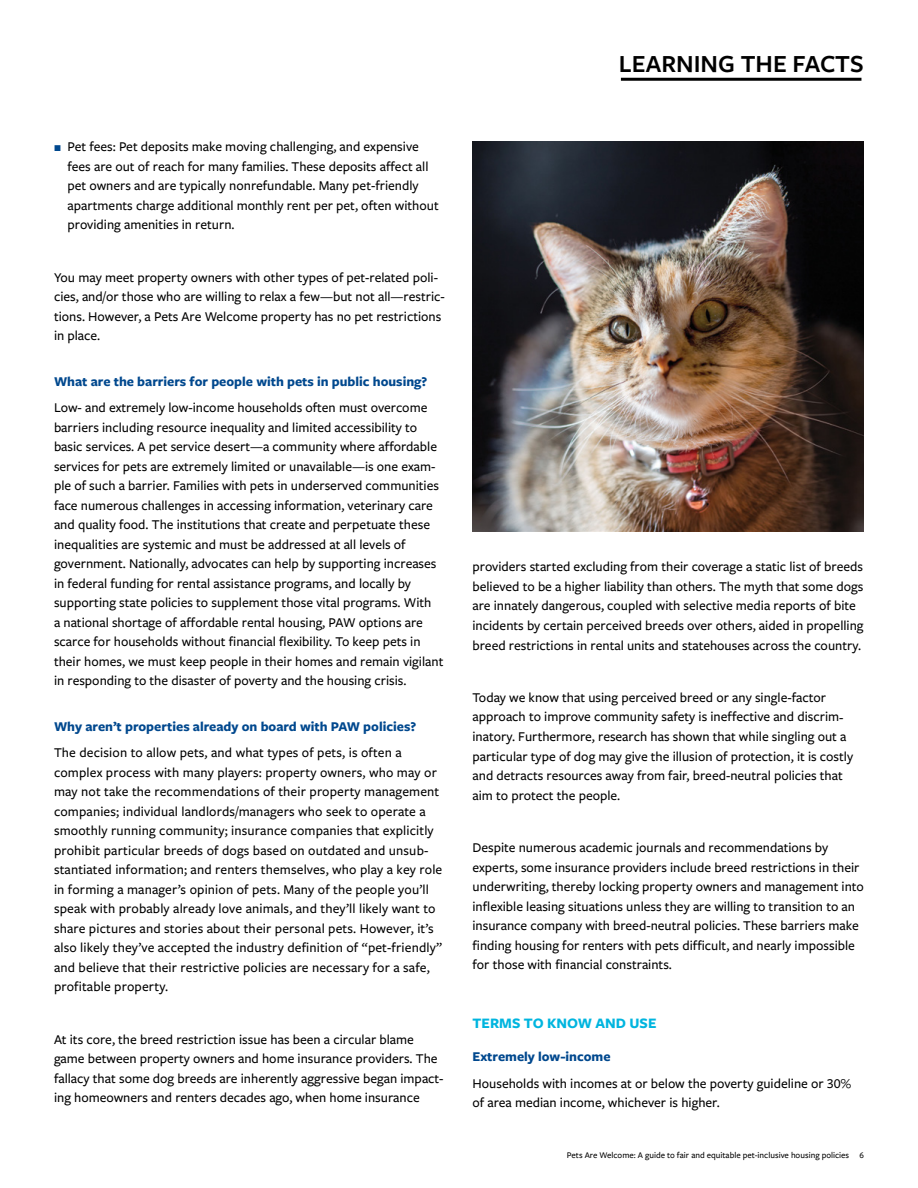
<style>
.page{position:relative;width:918px;height:1188px;background:#fff}
.page>*{position:absolute;margin:0;border:0;box-sizing:border-box;transform-origin:0 0}
.t1{font:600 25.5px "Freight Sans Pro";color:#000}
.t2{font:700 15px "Freight Sans Pro";color:#00b5df}
.t3{font:500 13.95px/19.5px "Freight Sans Pro";color:#000}
.t4{font:700 13.95px "Freight Sans Pro";color:#00488e}
.t5{font:500 9px "Freight Sans Pro";color:#000}
</style>
<div class="page">
<hr style="left:621px;top:78px;width:240px;height:3px;background:#000">
<img style="left:472px;top:142px;width:392px;height:390px">
<p class="t3" style="left:68px;top:137px;width:373px">Pet fees: Pet deposits make moving challenging, and expensive fees are out of reach for many families. These deposits affect all pet owners and are typically nonrefundable. Many pet-friendly apartments charge additional monthly rent per pet, often without providing amenities in return.</p>
<p class="t3" style="left:54px;top:267px;width:392px">You may meet property owners with other types of pet-related poli&shy;cies, and/or those who are willing to relax a few—but not all—restric&shy;tions. However, a Pets Are Welcome property has no pet restrictions in place.</p>
<p class="t4" style="left:54px;top:372px;width:375px">What are the barriers for people with pets in public housing?</p>
<p class="t3" style="left:54px;top:398px;width:391px">Low- and extremely low-income households often must overcome barriers including resource inequality and limited accessibility to basic services. A pet service desert—a community where affordable services for pets are extremely limited or unavailable—is one exam&shy;ple of such a barrier. Families with pets in underserved communities face numerous challenges in accessing information, veterinary care and quality food. The institutions that create and perpetuate these inequalities are systemic and must be addressed at all levels of government. Nationally, advocates can help by supporting increases in federal funding for rental assistance programs, and locally by supporting state policies to supplement those vital programs. With<br>a national shortage of affordable rental housing, PAW options are scarce for households without financial flexibility. To keep pets in their homes, we must keep people in their homes and remain vigilant in responding to the disaster of poverty and the housing crisis.</p>
<p class="t4" style="left:54px;top:717px;width:364px">Why aren’t properties already on board with PAW policies?</p>
<p class="t3" style="left:54px;top:743px;width:390px">The decision to allow pets, and what types of pets, is often a complex process with many players: property owners, who may or may not take the recommendations of their property management companies; individual landlords/managers who seek to operate a smoothly running community; insurance companies that explicitly prohibit particular breeds of dogs based on outdated and unsub&shy;stantiated information; and renters themselves, who play a key role in forming a manager’s opinion of pets. Many of the people you’ll speak with probably already love animals, and they’ll likely want to share pictures and stories about their personal pets. However, it’s also likely they’ve accepted the industry definition of “pet-friendly” and believe that their restrictive policies are necessary for a safe, profitable property.</p>
<p class="t3" style="left:54px;top:1029px;width:391px">At its core, the breed restriction issue has been a circular blame game between property owners and home insurance providers. The fallacy that some dog breeds are inherently aggressive began impact&shy;ing homeowners and renters decades ago, when home insurance</p>
<h1 class="t1" style="left:619px;top:46px;width:246px">LEARNING THE FACTS</h1>
<p class="t3" style="left:472px;top:557px;width:393px">providers started excluding from their coverage a static list of breeds believed to be a higher liability than others. The myth that some dogs are innately dangerous, coupled with selective media reports of bite incidents by certain perceived breeds over others, aided in propelling breed restrictions in rental units and statehouses across the country.</p>
<p class="t3" style="left:472px;top:687px;width:382px">Today we know that using perceived breed or any single-factor approach to improve community safety is ineffective and discrim&shy;inatory. Furthermore, research has shown that while singling out a particular type of dog may give the illusion of protection, it is costly and detracts resources away from fair, breed-neutral policies that aim to protect the people.</p>
<p class="t3" style="left:472px;top:837px;width:393px">Despite numerous academic journals and recommendations by experts, some insurance providers include breed restrictions in their underwriting, thereby locking property owners and management into inflexible leasing situations unless they are willing to transition to an insurance company with breed-neutral policies. These barriers make finding housing for renters with pets difficult, and nearly impossible for those with financial constraints.</p>
<p class="t2" style="left:472px;top:1013px;width:186px">TERMS TO KNOW AND USE</p>
<p class="t4" style="left:472px;top:1047px;width:140px">Extremely low-income</p>
<p class="t3" style="left:472px;top:1073px;width:380px">Households with incomes at or below the poverty guideline or 30% of area median income, whichever is higher.</p>
<p class="t5" style="left:567px;top:1149px;width:299px">Pets Are Welcome: A guide to fair and equitable pet-inclusive housing policies 6</p>
</div>
